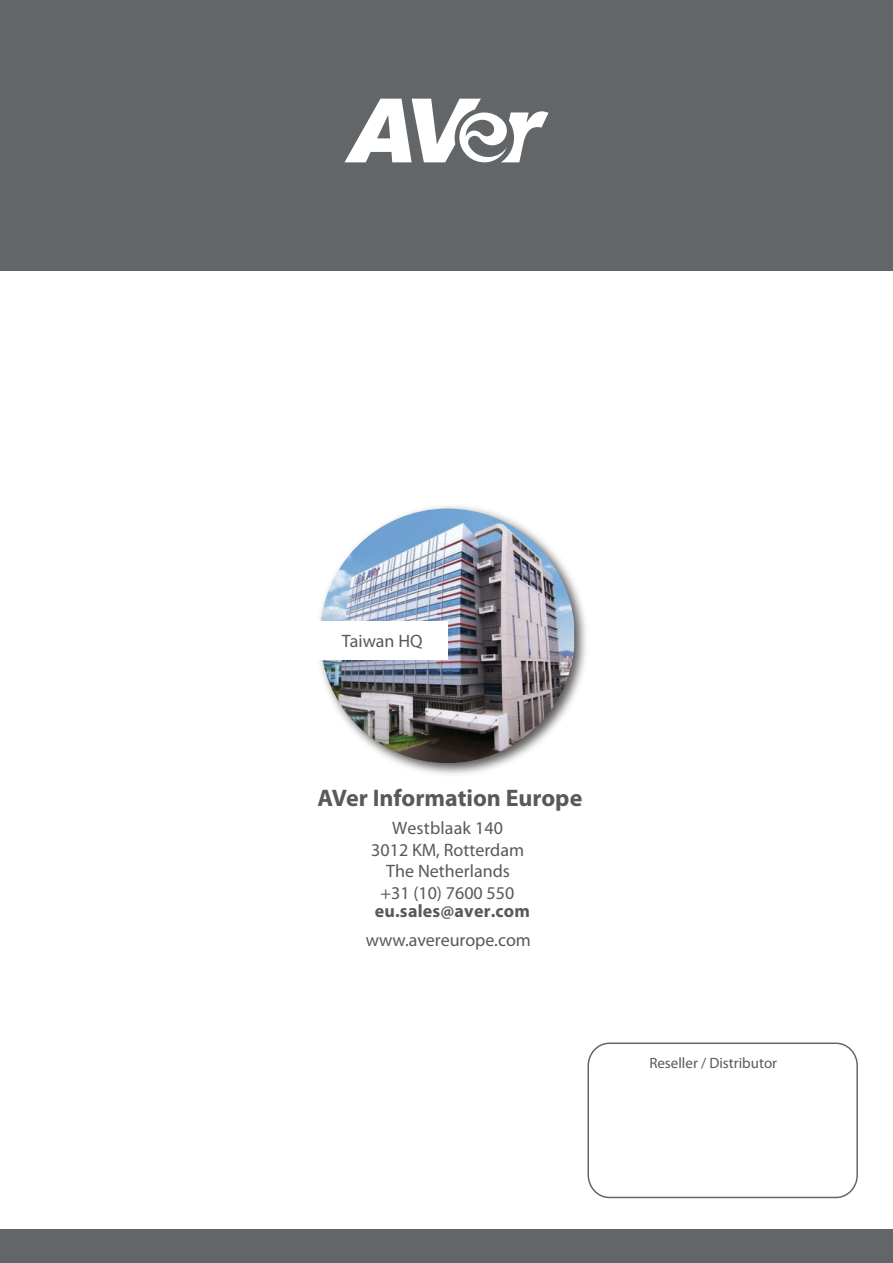
<style>
.page{position:relative;width:893px;height:1263px;background:#fff}
.page>*{position:absolute;margin:0;border:0;box-sizing:border-box;transform-origin:0 0}
.t1{font:700 24px "Myriad Pro";color:#58595b}
.t2{font:18px/21.6px "Myriad Pro";color:#58595b;text-align:center}
.t3{font:700 18px "Myriad Pro";letter-spacing:.01em;color:#58595b}
.t4{font:15px "Myriad Pro";color:#58595b}
</style>
<div class="page">
<div style="left:0;top:0;width:893px;height:270px;background:#636668"></div>
<svg style="left:344px;top:99px;width:204px;height:64px"></svg>
<img style="left:399px;top:506px;width:187px;height:269px">
<img style="left:320px;top:509px;width:254px;height:254px">
<div style="left:587px;top:1042px;width:271px;height:156px;border:2px solid #636668;border-radius:22px"></div>
<div style="left:297px;top:621px;width:150px;height:38px;background:#fff"></div>
<div style="left:0;top:1229px;width:893px;height:34px;background:#636668"></div>
<p class="t2" style="left:342px;top:629px;width:82px">Taiwan HQ</p>
<p class="t1" style="left:317px;top:783px;width:266px">AVer Information Europe</p>
<p class="t2" style="left:371px;top:817px;width:154px">Westblaak 140<br>3012 KM, Rotterdam<br>The Netherlands +31 (10) 7600 550</p>
<p class="t2" style="left:366px;top:929px;width:167px">www.avereurope.com</p>
<p class="t3" style="left:375px;top:900px;width:157px">eu.sales@aver.com</p>
<p class="t4" style="left:649px;top:1054px;width:129px">Reseller / Distributor</p>
</div>
